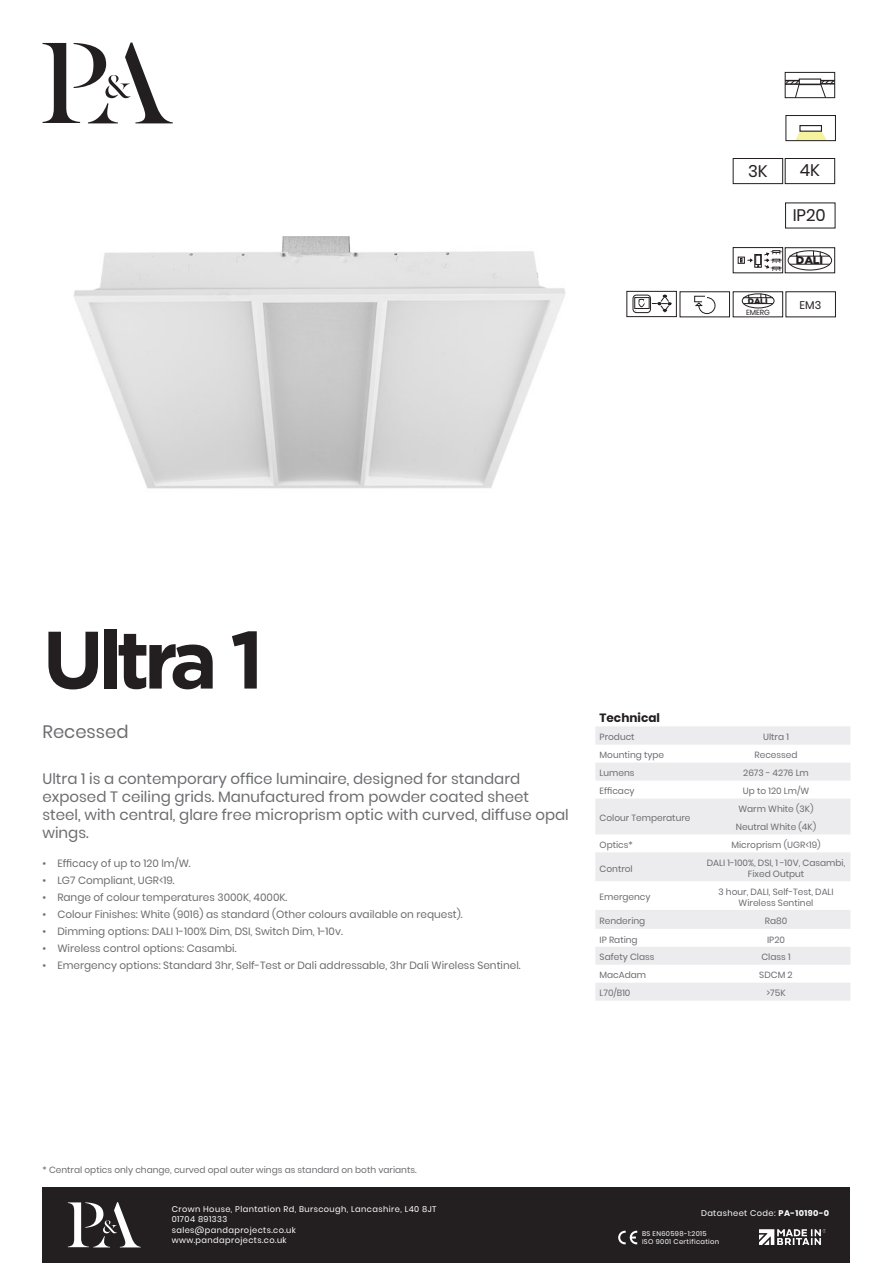
<style>
.page{position:relative;width:893px;height:1263px;background:#fff}
.page>*{position:absolute;margin:0;border:0;box-sizing:border-box;transform-origin:0 0}
.t1{font:700 81.15px "Gotham";letter-spacing:-.075em;color:#231f20}
.t2{font:18px "Poppins";color:#6c6d70}
.t3{font:16.65px "Poppins";color:#231f20}
.t4{font:15px/18px "Poppins";color:#6c6d70}
.t5{font:700 12px "Poppins";color:#231f20}
.t6{font:900 11.1px "Gotham";color:#231f20}
.t7{font:11.1px "Poppins";color:#231f20}
.t8{font:10.5px "Poppins";color:#6c6d70}
.t9{font:9px/10.8px "Poppins";color:#6c6d70;text-align:center}
.t10{font:8.25px/10.5px "Poppins";letter-spacing:.05em;color:#fff}
.t11{font:900 8.1px "Gotham";color:#231f20}
.t12{font:7.35px "Poppins";color:#231f20}
.t13{font:6.75px/8.1px "Poppins";letter-spacing:.05em;color:#fff}
.s1{font-weight:700}
</style>
<div class="page">
<img style="left:74px;top:236px;width:491px;height:253px">
<div style="left:42px;top:1187px;width:808px;height:76px;background:#231f20"></div>
<svg style="left:618px;top:1231px;width:19px;height:13px"></svg>
<svg style="left:43px;top:43px;width:130px;height:80px"></svg>
<svg style="left:68px;top:1202px;width:73px;height:45px"></svg>
<img style="left:760px;top:1229px;width:65px;height:15px">
<svg style="left:595px;top:726px;width:255px;height:275px;fill:#ececee"></svg>
<div style="left:733px;top:158px;width:50px;height:26px;border:1px solid #231f20"></div>
<div style="left:785px;top:158px;width:50px;height:26px;border:1px solid #231f20"></div>
<svg style="left:796px;top:132px;width:30px;height:7px"></svg>
<div style="left:785px;top:115px;width:51px;height:26px;border:1px solid #231f20"></div>
<div style="left:799px;top:125px;width:23px;height:7px;border:1px solid #231f20"></div>
<div style="left:785px;top:291px;width:51px;height:26px;border:1px solid #231f20"></div>
<div style="left:785px;top:72px;width:50px;height:26px;border:1px solid #231f20"></div>
<svg style="left:785px;top:80px;width:50px;height:19px"></svg>
<div style="left:738px;top:257px;width:7px;height:7px;border:1px solid #231f20"></div>
<svg style="left:740px;top:247px;width:95px;height:27px"></svg>
<div style="left:626px;top:291px;width:51px;height:26px;border:1px solid #231f20"></div>
<div style="left:633px;top:295px;width:18px;height:18px;border:1px solid #231f20;border-radius:3px"></div>
<div style="left:634px;top:297px;width:15px;height:12px;border:1px solid #231f20"></div>
<svg style="left:635px;top:295px;width:37px;height:18px"></svg>
<svg style="left:679px;top:291px;width:104px;height:27px"></svg>
<h3 class="t3" style="left:748px;top:161px;width:21px">3K</h3>
<h3 class="t3" style="left:800px;top:161px;width:22px">4K</h3>
<h3 class="t3" style="left:793px;top:205px;width:35px">IP20</h3>
<p class="t11" style="left:748px;top:295px;width:21px">DALI</p>
<p class="t12" style="left:746px;top:308px;width:25px">EMERG</p>
<p class="t6" style="left:796px;top:253px;width:29px">DALI</p>
<p class="t7" style="left:800px;top:299px;width:23px">EM3</p>
<h1 class="t1" style="left:43px;top:606px;width:223px">Ultra 1</h1>
<h2 class="t2" style="left:43px;top:722px;width:88px">Recessed</h2>
<h3 class="t4" style="left:43px;top:770px;width:528px">Ultra 1 is a contemporary office luminaire, designed for standard exposed T ceiling grids. Manufactured from powder coated sheet steel, with central, glare free microprism optic with curved, diffuse opal wings.</h3>
<p class="t8" style="left:43px;top:858px;width:150px">• Efficacy of up to 120 lm/W.</p>
<p class="t8" style="left:43px;top:874px;width:134px">• LG7 Compliant, UGR&lt;19.</p>
<p class="t8" style="left:43px;top:891px;width:246px">• Range of colour temperatures 3000K, 4000K.</p>
<p class="t8" style="left:43px;top:908px;width:422px">• Colour Finishes: White (9016) as standard (Other colours available on request).</p>
<p class="t8" style="left:43px;top:925px;width:302px">• Dimming options: DALI 1-100% Dim, DSI, Switch Dim, 1-10v.</p>
<p class="t8" style="left:43px;top:942px;width:195px">• Wireless control options: Casambi.</p>
<p class="t8" style="left:43px;top:959px;width:480px">• Emergency options: Standard 3hr, Self-Test or Dali addressable, 3hr Dali Wireless Sentinel.</p>
<h3 class="t5" style="left:600px;top:711px;width:62px">Technical</h3>
<p class="t9" style="left:600px;top:732px;width:37px">Product</p>
<p class="t9" style="left:763px;top:732px;width:27px">Ultra 1</p>
<p class="t9" style="left:600px;top:750px;width:66px">Mounting type</p>
<p class="t9" style="left:754px;top:750px;width:45px">Recessed</p>
<p class="t9" style="left:600px;top:768px;width:36px">Lumens</p>
<p class="t9" style="left:743px;top:768px;width:67px">2673 - 4276 Lm</p>
<p class="t9" style="left:600px;top:786px;width:37px">Efficacy</p>
<p class="t9" style="left:743px;top:786px;width:68px">Up to 120 Lm/W</p>
<p class="t9" style="left:600px;top:813px;width:92px">Colour Temperature</p>
<p class="t9" style="left:736px;top:800px;width:82px;line-height:18px;text-align:left">Warm White (3K)<br>Neutral White (4K)</p>
<p class="t9" style="left:600px;top:840px;width:35px">Optics*</p>
<p class="t9" style="left:731px;top:840px;width:91px">Microprism (UGR&lt;19)</p>
<p class="t9" style="left:600px;top:863px;width:35px">Control</p>
<p class="t9" style="left:707px;top:857px;width:140px">DALI 1-100%, DSI, 1 -10V, Casambi,<br>Fixed Output</p>
<p class="t9" style="left:600px;top:892px;width:53px">Emergency</p>
<p class="t9" style="left:718px;top:886px;width:117px">3 hour, DALI, Self-Test, DALI<br>Wireless Sentinel</p>
<p class="t9" style="left:600px;top:915px;width:47px">Rendering</p>
<p class="t9" style="left:765px;top:915px;width:24px">Ra80</p>
<p class="t9" style="left:600px;top:934px;width:40px">IP Rating</p>
<p class="t9" style="left:767px;top:934px;width:19px">IP20</p>
<p class="t9" style="left:600px;top:952px;width:56px">Safety Class</p>
<p class="t9" style="left:761px;top:952px;width:31px">Class 1</p>
<p class="t9" style="left:600px;top:970px;width:48px">MacAdam</p>
<p class="t9" style="left:759px;top:970px;width:35px">SDCM 2</p>
<p class="t9" style="left:600px;top:988px;width:32px">L70/B10</p>
<p class="t9" style="left:766px;top:988px;width:21px">&gt;75K</p>
<p class="t9" style="left:43px;top:1165px;width:376px">* Central optics only change, curved opal outer wings as standard on both variants.</p>
<p class="t10" style="left:172px;top:1204px;width:266px">Crown House, Plantation Rd, Burscough, Lancashire, L40 8JT<br>01704 891333<br>sales@pandaprojects.co.uk<br>www.pandaprojects.co.uk</p>
<p class="t10" style="left:701px;top:1207px;width:130px">Datasheet Code: <span class="s1">PA-10190-0</span></p>
<p class="t13" style="left:642px;top:1230px;width:79px">BS EN60598-1:2015<br>ISO 9001 Certification</p>
</div>
